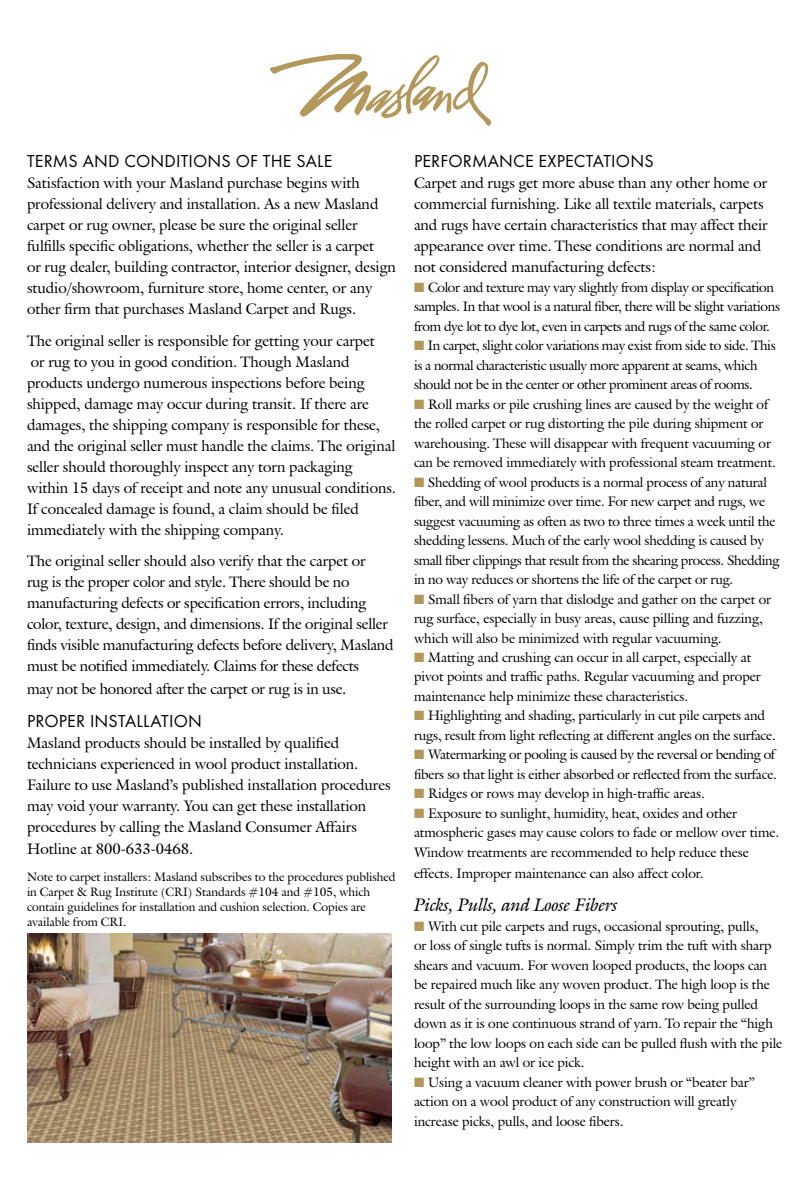
<style>
.page{position:relative;width:810px;height:1188px;background:#fff}
.page>*{position:absolute;margin:0;border:0;box-sizing:border-box;transform-origin:0 0}
.t1{font:18px "Futura T";letter-spacing:.01em;color:#000}
.t2{font:18px "Galliard ITC It CC";color:#000}
.t3{font:15px/21px "Galliard ITC Rm CC";color:#000}
.t4{font:13.5px/19.5px "Galliard ITC Rm CC";color:#000}
.t5{font:13.5px/19.5px "Galliard ITC Rm CC";letter-spacing:-.02em;color:#000}
.t6{font:12px/15px "Galliard ITC Rm CC";color:#000}
.s1{color:#b4975a}
</style>
<div class="page">
<svg style="left:270px;top:54px;width:221px;height:72px"></svg>
<img style="left:27px;top:933px;width:364px;height:210px">
<h1 class="t1" style="left:27px;top:151px;width:304px">TERMS AN D CON DITIONS OF THE SALE</h1>
<p class="t3" style="left:27px;top:172px;width:370px">Satisfaction with your Masland purchase begins with professional delivery and installation. As a new Masland carpet or rug owner, please be sure the original seller fulfills specific obligations, whether the seller is a carpet<br>or rug dealer, building contractor, interior designer, design studio/showroom, furniture store, home center, or any other firm that purchases Masland Carpet and Rugs.</p>
<p class="t3" style="left:27px;top:330px;width:370px">The original seller is responsible for getting your carpet<br>or rug to you in good condition. Though Masland products undergo numerous inspections before being shipped, damage may occur during transit. If there are damages, the shipping company is responsible for these, and the original seller must handle the claims. The original seller should thoroughly inspect any torn packaging within 15 days of receipt and note any unusual conditions.<br>If concealed damage is found, a claim should be filed immediately with the shipping company.</p>
<p class="t3" style="left:27px;top:550px;width:368px">The original seller should also verify that the carpet or<br>rug is the proper color and style. There should be no manufacturing defects or specification errors, including color, texture, design, and dimensions. If the original seller finds visible manufacturing defects before delivery, Masland must be notified immediately. Claims for these defects</p>
<p class="t3" style="left:27px;top:678px;width:321px">may not be honored after the carpet or rug is in use.</p>
<h1 class="t1" style="left:27px;top:710px;width:41px">PROPER</h1>
<h1 class="t1" style="left:90px;top:710px;width:108px">IN STALLATION</h1>
<p class="t3" style="left:27px;top:732px;width:365px">Masland products should be installed by qualified technicians experienced in wool product installation.<br>Failure to use Masland’s published installation procedures may void your warranty. You can get these installation procedures by calling the Masland Consumer Affairs</p>
<p class="t3" style="left:27px;top:838px;width:168px">Hotline at 800-633-0468.</p>
<p class="t6" style="left:27px;top:869px;width:370px">Note to carpet installers: Masland subscribes to the procedures published in Carpet &amp; Rug Institute (CRI) Standards #104 and #105, which contain guidelines for installation and cushion selection. Copies are available from CRI.</p>
<h1 class="t1" style="left:414px;top:151px;width:97px">PERFORMANCE</h1>
<h1 class="t1" style="left:539px;top:151px;width:117px">EXPECTATION S</h1>
<p class="t3" style="left:414px;top:172px;width:355px">Carpet and rugs get more abuse than any other home or commercial furnishing. Like all textile materials, carpets and rugs have certain characteristics that may affect their appearance over time. These conditions are normal and not considered manufacturing defects:</p>
<p class="t5" style="left:414px;top:277px;width:367px"><span class="s1">■</span> Color and texture may vary slightly from display or specification samples. In that wool is a natural fiber, there will be slight variations from dye lot to dye lot, even in carpets and rugs of the same color.</p>
<p class="t5" style="left:414px;top:336px;width:363px"><span class="s1">■</span> In carpet, slight color variations may exist from side to side. This is a normal characteristic usually more apparent at seams, which should not be in the center or other prominent areas of rooms.</p>
<p class="t4" style="left:414px;top:394px;width:364px"><span class="s1">■</span> Roll marks or pile crushing lines are caused by the weight of the rolled carpet or rug distorting the pile during shipment or warehousing. These will disappear with frequent vacuuming or can be removed immediately with professional steam treatment.</p>
<p class="t4" style="left:414px;top:472px;width:367px"><span class="s1">■</span> Shedding of wool products is a normal process of any natural fiber, and will minimize over time. For new carpet and rugs, we suggest vacuuming as often as two to three times a week until the shedding lessens. Much of the early wool shedding is caused by small fiber clippings that result from the shearing process. Shedding in no way reduces or shortens the life of the carpet or rug.</p>
<p class="t4" style="left:414px;top:589px;width:359px"><span class="s1">■</span> Small fibers of yarn that dislodge and gather on the carpet or rug surface, especially in busy areas, cause pilling and fuzzing, which will also be minimized with regular vacuuming.</p>
<p class="t4" style="left:414px;top:647px;width:348px"><span class="s1">■</span> Matting and crushing can occur in all carpet, especially at pivot points and traffic paths. Regular vacuuming and proper maintenance help minimize these characteristics.</p>
<p class="t4" style="left:414px;top:706px;width:363px"><span class="s1">■</span> Highlighting and shading, particularly in cut pile carpets and rugs, result from light reflecting at different angles on the surface.</p>
<p class="t5" style="left:414px;top:745px;width:364px"><span class="s1">■</span> Watermarking or pooling is caused by the reversal or bending of fibers so that light is either absorbed or reflected from the surface.</p>
<p class="t4" style="left:414px;top:784px;width:292px"><span class="s1">■</span> Ridges or rows may develop in high-traffic areas.</p>
<p class="t4" style="left:414px;top:803px;width:367px"><span class="s1">■</span> Exposure to sunlight, humidity, heat, oxides and other atmospheric gases may cause colors to fade or mellow over time.<br>Window treatments are recommended to help reduce these</p>
<p class="t4" style="left:414px;top:863px;width:291px">effects. Improper maintenance can also affect color.</p>
<h1 class="t2" style="left:414px;top:894px;width:205px">Picks, Pulls, and Loose Fibers</h1>
<p class="t4" style="left:414px;top:916px;width:370px"><span class="s1">■</span> With cut pile carpets and rugs, occasional sprouting, pulls,<br>or loss of single tufts is normal. Simply trim the tuft with sharp shears and vacuum. For woven looped products, the loops can be repaired much like any woven product. The high loop is the result of the surrounding loops in the same row being pulled down as it is one continuous strand of yarn. To repair the “high loop” the low loops on each side can be pulled flush with the pile height with an awl or ice pick.</p>
<p class="t4" style="left:414px;top:1072px;width:342px"><span class="s1">■</span> Using a vacuum cleaner with power brush or “beater bar” action on a wool product of any construction will greatly increase picks, pulls, and loose fibers.</p>
</div>
